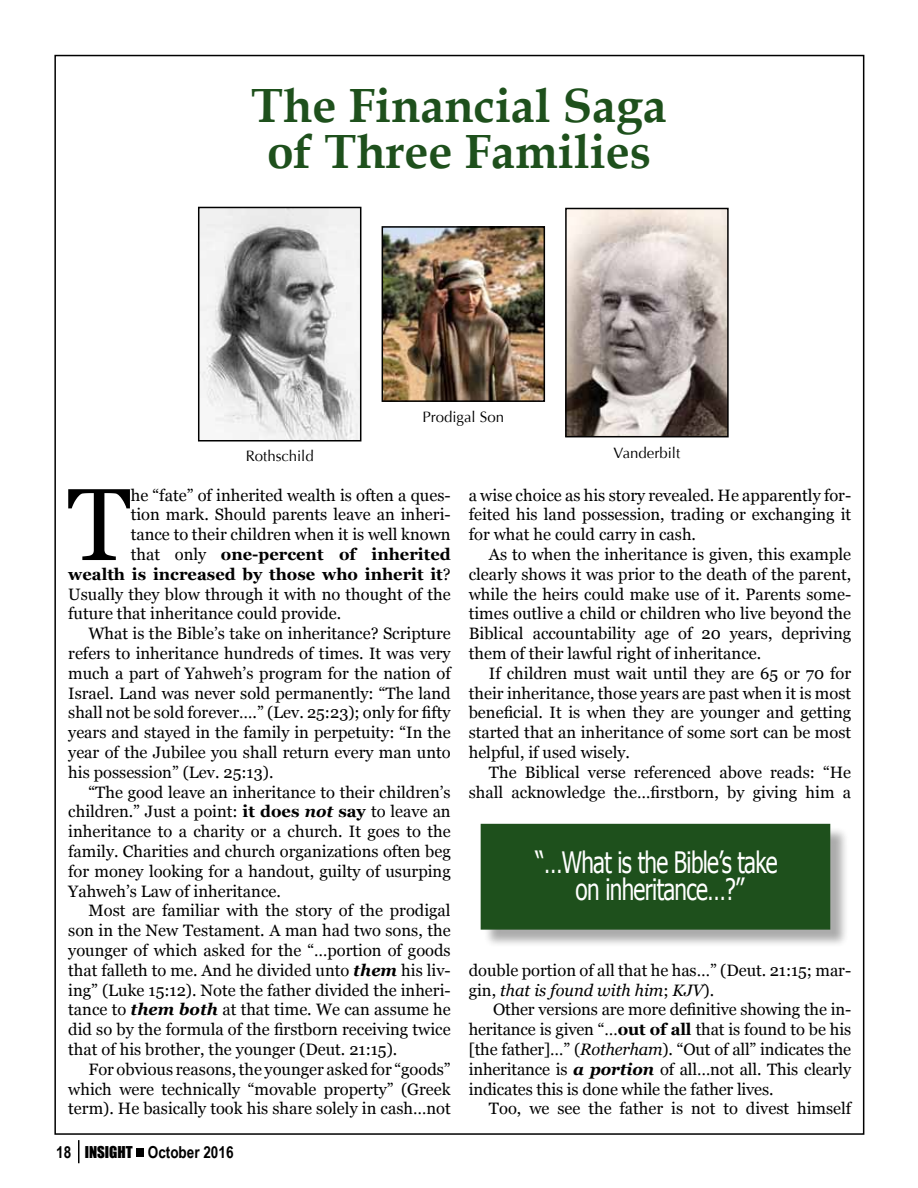
<style>
.page{position:relative;width:918px;height:1188px;background:#fff}
.page>*{position:absolute;margin:0;border:0;box-sizing:border-box;transform-origin:0 0}
.t1{font:102.3px "Georgia";color:#000}
.t2{font:700 48px/46.5px "Book Antiqua";color:#1e501c;text-align:center}
.t3{font:29.4px/27px "Tahoma";letter-spacing:-.03em;color:#fff;text-align:center;scale:.76 1}
.t4{font:16.5px/19.8px "Georgia";color:#000;text-align:justify}
.t5{font:700 16.5px "Georgia";color:#000}
.t6{font:700 16.5px "Arial Narrow";color:#000}
.t7{font:15px "Optima";color:#000}
.s1{font-weight:400}
.s2{font-weight:700}
.s3{font-weight:700;font-style:italic}
.s4{font-family:"Impact";font-weight:400;font-size:15px}
.s5{font-style:italic}
</style>
<div class="page">
<svg style="left:78px;top:1140px;width:1px;height:23px"></svg>
<div style="left:136px;top:1148px;width:8px;height:8px;background:#000"></div>
<div style="left:483px;top:826px;width:366px;height:122px;background:#000;opacity:.33"></div>
<div style="left:481px;top:824px;width:349px;height:106px;background:#1e501c;border:2px solid #1e501c"></div>
<img style="left:385px;top:229px;width:157px;height:170px">
<div style="left:382px;top:226px;width:163px;height:176px;border:2px solid #000"></div>
<img style="left:568px;top:211px;width:158px;height:223px">
<div style="left:565px;top:208px;width:164px;height:229px;border:2px solid #000"></div>
<img style="left:201px;top:210px;width:157px;height:229px">
<div style="left:198px;top:207px;width:163px;height:235px;border:2px solid #000"></div>
<h2 class="t2" style="left:251px;top:83px;width:417px">The Financial Saga of Three Families</h2>
<p class="t7" style="left:422px;top:409px;width:83px">Prodigal Son</p>
<p class="t7" style="left:246px;top:447px;width:70px">Rothschild</p>
<p class="t7" style="left:614px;top:444px;width:68px">Vanderbilt</p>
<h1 class="t1" style="left:68px;top:450px;width:65px">T</h1>
<p class="t4" style="left:131px;top:484px;width:321px">he “fate” of inherited wealth is often a ques-</p>
<p class="t4" style="left:131px;top:504px;width:321px">tion mark. Should parents leave an inheri-</p>
<p class="t4" style="left:131px;top:524px;width:321px">tance to their children when it is well known</p>
<p class="t5" style="left:131px;top:542px;width:321px"><span class="s1">that only</span> one-percent of inherited</p>
<p class="t5" style="left:68px;top:562px;width:384px">wealth is increased by those who inherit it<span class="s1">?</span></p>
<p class="t4" style="left:68px;top:583px;width:384px">Usually they blow through it with no thought of the</p>
<p class="t4" style="left:68px;top:603px;width:275px">future that inheritance could provide.</p>
<p class="t4" style="left:88px;top:623px;width:364px">What is the Bible’s take on inheritance? Scripture</p>
<p class="t4" style="left:68px;top:643px;width:384px">refers to inheritance hundreds of times. It was very</p>
<p class="t4" style="left:68px;top:663px;width:384px">much a part of Yahweh’s program for the nation of</p>
<p class="t4" style="left:68px;top:682px;width:384px">Israel. Land was never sold permanently: “The land</p>
<p class="t4" style="left:68px;top:702px;width:384px">shall not be sold forever….” (Lev. 25:23); only for fifty</p>
<p class="t4" style="left:68px;top:722px;width:384px">years and stayed in the family in perpetuity: “In the</p>
<p class="t4" style="left:68px;top:742px;width:384px">year of the Jubilee you shall return every man unto</p>
<p class="t4" style="left:68px;top:762px;width:207px">his possession” (Lev. 25:13).</p>
<p class="t4" style="left:88px;top:781px;width:364px">“The good leave an inheritance to their children’s</p>
<p class="t4" style="left:68px;top:801px;width:384px">children.” Just a point: <span class="s2">it does</span> <span class="s3">not</span> <span class="s2">say</span> to leave an</p>
<p class="t4" style="left:68px;top:821px;width:384px">inheritance to a charity or a church. It goes to the</p>
<p class="t4" style="left:68px;top:841px;width:384px">family. Charities and church organizations often beg</p>
<p class="t4" style="left:68px;top:861px;width:384px">for money looking for a handout, guilty of usurping</p>
<p class="t4" style="left:68px;top:880px;width:214px">Yahweh’s Law of inheritance.</p>
<p class="t4" style="left:88px;top:900px;width:364px">Most are familiar with the story of the prodigal</p>
<p class="t4" style="left:68px;top:920px;width:384px">son in the New Testament. A man had two sons, the</p>
<p class="t4" style="left:68px;top:940px;width:384px">younger of which asked for the “…portion of goods</p>
<p class="t4" style="left:68px;top:960px;width:384px">that falleth to me. And he divided unto <span class="s3">them</span> his liv-</p>
<p class="t4" style="left:68px;top:979px;width:384px">ing” (Luke 15:12). Note the father divided the inheri-</p>
<p class="t4" style="left:68px;top:999px;width:384px">tance to <span class="s3">them both</span> at that time. We can assume he</p>
<p class="t4" style="left:68px;top:1019px;width:384px">did so by the formula of the firstborn receiving twice</p>
<p class="t4" style="left:68px;top:1039px;width:331px">that of his brother, the younger (Deut. 21:15).</p>
<p class="t4" style="left:88px;top:1059px;width:364px">For obvious reasons, the younger asked for “goods”</p>
<p class="t4" style="left:68px;top:1078px;width:384px">which were technically “movable property” (Greek</p>
<p class="t4" style="left:68px;top:1098px;width:384px">term). He basically took his share solely in cash…not</p>
<p class="t6" style="left:56px;top:1139px;width:179px">18 <span class="s4">INSIGHT</span> October 2016</p>
<p class="t4" style="left:469px;top:484px;width:384px">a wise choice as his story revealed. He apparently for&shy;feited his land possession, trading or exchanging it for what he could carry in cash.</p>
<p class="t4" style="left:469px;top:544px;width:384px;text-indent:20px">As to when the inheritance is given, this example clearly shows it was prior to the death of the parent, while the heirs could make use of it. Parents some&shy;times outlive a child or children who live beyond the Biblical accountability age of 20 years, depriving them of their lawful right of inheritance.</p>
<p class="t4" style="left:469px;top:663px;width:384px;text-indent:20px">If children must wait until they are 65 or 70 for their inheritance, those years are past when it is most beneficial. It is when they are younger and getting started that an inheritance of some sort can be most helpful, if used wisely.</p>
<p class="t4" style="left:469px;top:762px;width:384px;text-align:right">The Biblical verse referenced above reads: “He shall acknowledge the…firstborn, by giving him a</p>
<h3 class="t3" style="left:536px;top:847px;width:320px">“…What is the Bible’s take on inheritance…?”</h3>
<p class="t4" style="left:469px;top:960px;width:384px">double portion of all that he has…” (Deut. 21:15; mar&shy;gin, <span class="s5">that is found with him</span>; <span class="s5">KJV</span>).</p>
<p class="t4" style="left:469px;top:999px;width:384px;text-indent:24px">Other versions are more definitive showing the in&shy;heritance is given “…<span class="s2">out of all</span> that is found to be his [the father]…” (<span class="s5">Rotherham</span>). “Out of all” indicates the inheritance is <span class="s3">a portion</span> of all…not all. This clearly indicates this is done while the father lives.</p>
<p class="t4" style="left:489px;top:1098px;width:364px">Too, we see the father is not to divest himself</p>
</div>
